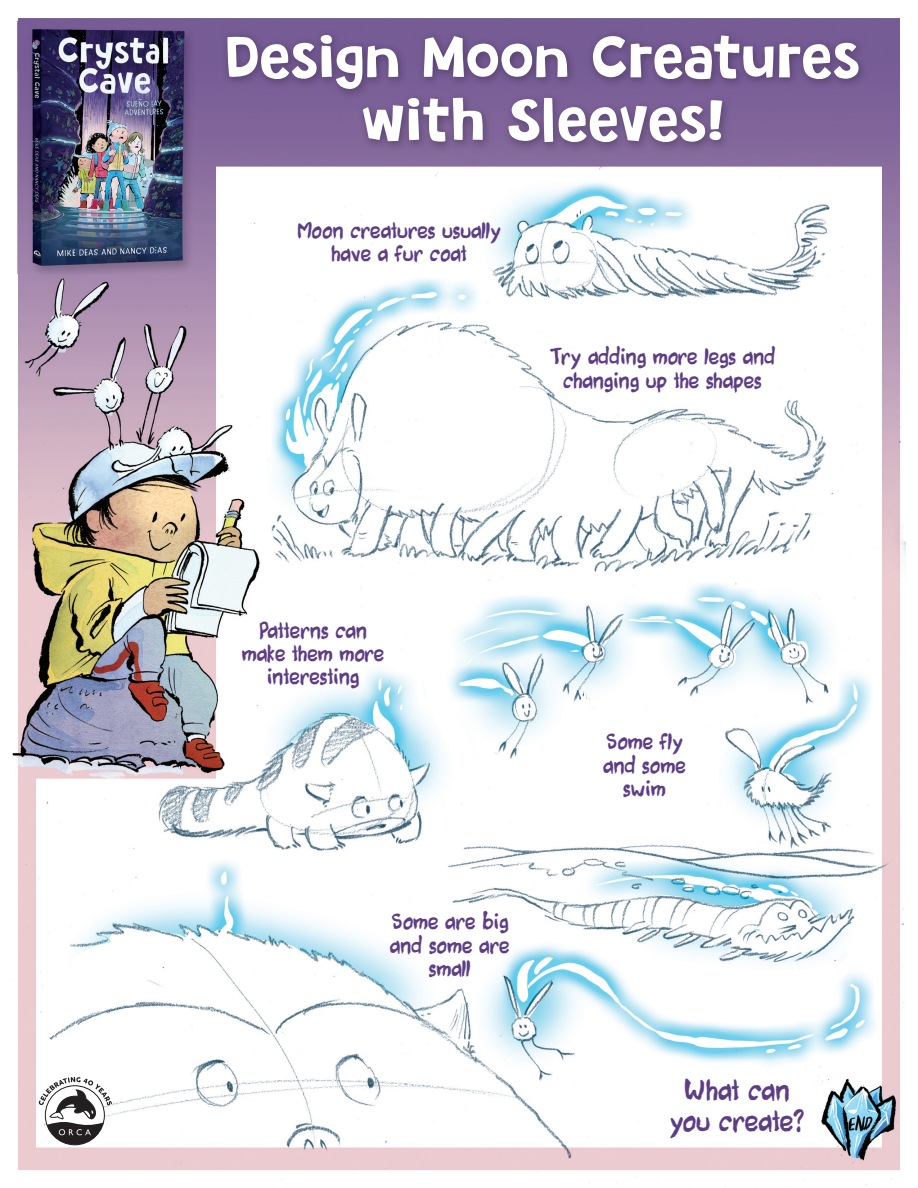
<style>
.page{position:relative;width:918px;height:1188px;background:#fff}
.page>*{position:absolute;margin:0;border:0;box-sizing:border-box;transform-origin:0 0}
.t1{font:52.5px/63px "Dinghy";color:#fff;text-align:center}
.t2{font:25.5px/30.6px "Mike Deas Bubbles 03";color:#5d3d86;text-align:center}
.t3{font:19.5px/23.4px "Mike Deas Bubbles 03";color:#5d3d86;text-align:center}
</style>
<div class="page">
<img style="left:12px;top:18px;width:894px;height:1167px">
<img style="left:28px;top:71px;width:168px;height:208px">
<img style="left:15px;top:21px;width:186px;height:50px">
<img style="left:15px;top:71px;width:13px;height:203px">
<img style="left:196px;top:71px;width:5px;height:203px">
<svg style="left:39px;top:1077px;width:73px;height:68px"></svg>
<img style="left:220px;top:29px;width:648px;height:124px">
<h1 class="t1" style="left:225px;top:23px;width:637px">Design Moon Creatures with Sleeves!</h1>
<p class="t3" style="left:297px;top:219px;width:206px">Moon creatures usually have a fur coat</p>
<p class="t3" style="left:550px;top:345px;width:227px">Try adding more legs and changing up the shapes</p>
<p class="t3" style="left:242px;top:619px;width:144px">Patterns can make them more interesting</p>
<p class="t3" style="left:390px;top:911px;width:121px">Some are big and some are small</p>
<p class="t3" style="left:603px;top:730px;width:84px">Some fly and some swim</p>
<h2 class="t2" style="left:669px;top:1076px;width:136px">What can you create?</h2>
</div>
